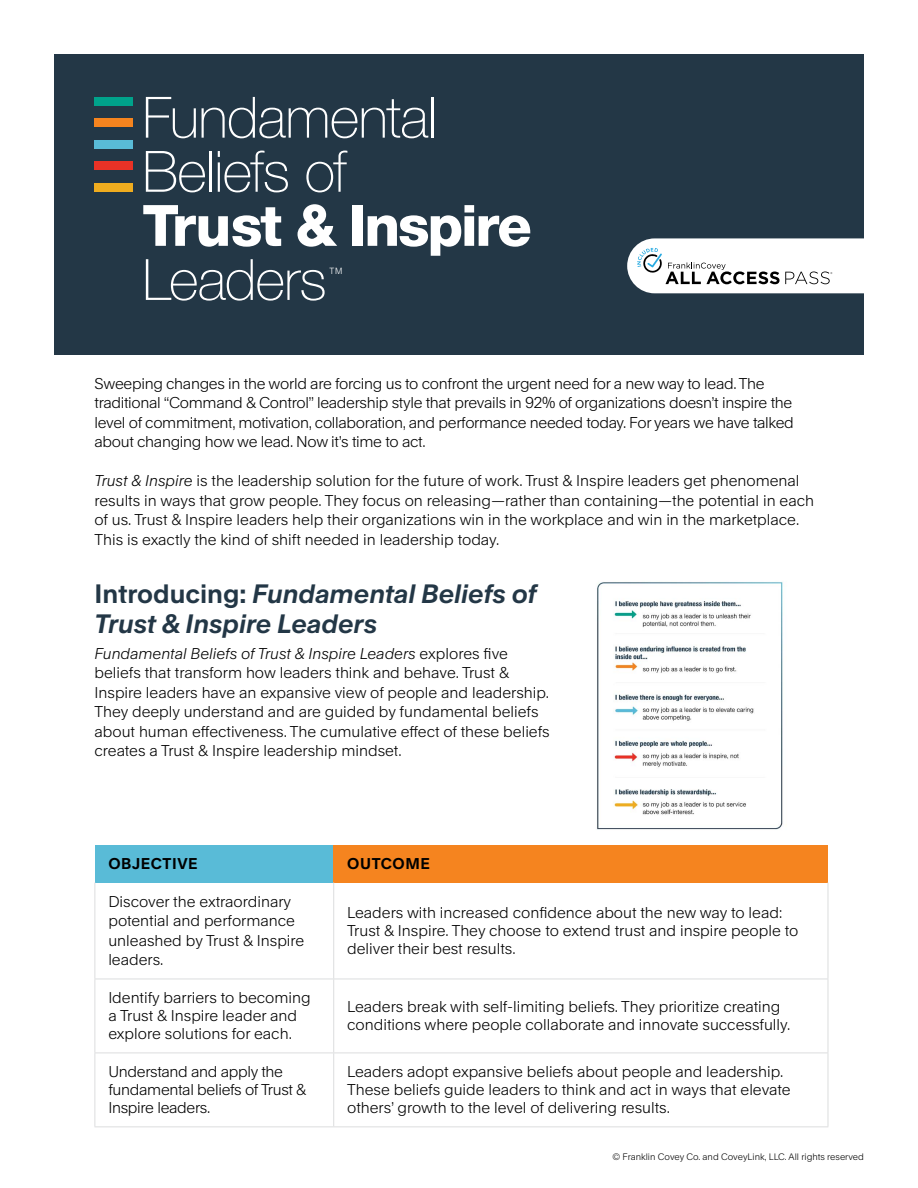
<style>
.page{position:relative;width:918px;height:1188px;background:#fff}
.page>*{position:absolute;margin:0;border:0;box-sizing:border-box;transform-origin:0 0}
.t1{font:italic 700 25.5px/30px "Rand";color:#233746}
.t2{font:300 15px/19.5px "Rand";color:#000}
.t3{font:300 15px/19.5px "Rand";letter-spacing:-.02em;color:#000}
.t4{font:700 15px "Rand";letter-spacing:.04em;color:#000}
.t5{font:300 9px "Rand";color:#000}
.t6{font:300 8.7px "Helvetica";color:#fff}
.s1{font-style:italic}
.s2{font-style:normal}
</style>
<div class="page">
<div style="left:54px;top:54px;width:810px;height:300px;background:#233746"></div>
<svg style="left:146px;top:97px;width:50px;height:41px"></svg>
<svg style="left:202px;top:97px;width:226px;height:41px"></svg>
<hr style="left:431px;top:97px;width:3px;height:41px;background:#fff">
<svg style="left:146px;top:151px;width:59px;height:41px"></svg>
<hr style="left:210px;top:151px;width:2px;height:41px;background:#fff">
<svg style="left:218px;top:151px;width:70px;height:41px"></svg>
<svg style="left:306px;top:151px;width:41px;height:41px"></svg>
<svg style="left:143px;top:205px;width:138px;height:42px"></svg>
<svg style="left:298px;top:204px;width:39px;height:43px"></svg>
<div style="left:352px;top:205px;width:11px;height:41px;background:#fff"></div>
<svg style="left:368px;top:205px;width:162px;height:51px"></svg>
<svg style="left:146px;top:259px;width:179px;height:42px"></svg>
<div style="left:94px;top:97px;width:39px;height:8px;background:#00a28b"></div>
<div style="left:94px;top:118px;width:39px;height:9px;background:#f5841f"></div>
<div style="left:94px;top:140px;width:39px;height:9px;background:#59bbd7"></div>
<div style="left:94px;top:161px;width:39px;height:9px;background:#e93226"></div>
<div style="left:94px;top:183px;width:39px;height:9px;background:#efac1f"></div>
<div style="left:627px;top:238px;width:267px;height:55px;background:#fff;border-radius:27px"></div>
<svg style="left:637px;top:248px;width:195px;height:36px"></svg>
<div style="left:95px;top:845px;width:239px;height:38px;background:#59bbd7"></div>
<div style="left:334px;top:845px;width:494px;height:38px;background:#f5841f"></div>
<hr style="left:94px;top:883px;width:1px;height:96px;background:#dcddde">
<hr style="left:333px;top:883px;width:1px;height:96px;background:#dcddde">
<hr style="left:828px;top:883px;width:1px;height:96px;background:#dcddde">
<hr style="left:94px;top:979px;width:240px;height:1px;background:#dcddde">
<hr style="left:94px;top:979px;width:1px;height:74px;background:#dcddde">
<hr style="left:334px;top:979px;width:494px;height:1px;background:#dcddde">
<hr style="left:333px;top:979px;width:1px;height:74px;background:#dcddde">
<hr style="left:828px;top:979px;width:1px;height:74px;background:#dcddde">
<hr style="left:94px;top:1053px;width:240px;height:1px;background:#dcddde">
<hr style="left:94px;top:1053px;width:1px;height:73px;background:#dcddde">
<hr style="left:334px;top:1053px;width:494px;height:1px;background:#dcddde">
<hr style="left:333px;top:1053px;width:1px;height:73px;background:#dcddde">
<hr style="left:828px;top:1053px;width:1px;height:73px;background:#dcddde">
<hr style="left:94px;top:1126px;width:240px;height:1px;background:#dcddde">
<hr style="left:334px;top:1126px;width:494px;height:1px;background:#dcddde">
<img style="left:597px;top:582px;width:186px;height:248px">
<p class="t6" style="left:330px;top:264px;width:14px">TM</p>
<p class="t3" style="left:94px;top:372px;width:701px">Sweeping changes in the world are forcing us to confront the urgent need for a new way to lead. The traditional “Command &amp; Control” leadership style that prevails in 92% of organizations doesn’t inspire the level of commitment, motivation, collaboration, and performance needed today. For years we have talked about changing how we lead. Now it’s time to act.</p>
<p class="t2" style="left:94px;top:470px;width:721px"><span class="s1">Trust &amp; Inspire</span> is the leadership solution for the future of work. Trust &amp; Inspire leaders get phenomenal results in ways that grow people. They focus on releasing—rather than containing—the potential in each of us. Trust &amp; Inspire leaders help their organizations win in the workplace and win in the marketplace.<br>This is exactly the kind of shift needed in leadership today.</p>
<h1 class="t1" style="left:94px;top:576px;width:444px"><span class="s2">Introducing:</span> Fundamental Beliefs of<br>Trust &amp; Inspire Leaders</h1>
<p class="t2" style="left:94px;top:642px;width:457px"><span class="s1">Fundamental Beliefs of Trust &amp; Inspire Leaders</span> explores five beliefs that transform how leaders think and behave. Trust &amp; Inspire leaders have an expansive view of people and leadership.<br>They deeply understand and are guided by fundamental beliefs about human effectiveness. The cumulative effect of these beliefs creates a Trust &amp; Inspire leadership mindset.</p>
<p class="t4" style="left:108px;top:852px;width:91px">OBJECTIVE</p>
<p class="t4" style="left:347px;top:852px;width:84px">OUTCOME</p>
<p class="t2" style="left:108px;top:890px;width:197px">Discover the extraordinary potential and performance unleashed by Trust &amp; Inspire leaders.</p>
<p class="t2" style="left:347px;top:902px;width:453px;line-height:18px">Leaders with increased confidence about the new way to lead:<br>Trust &amp; Inspire. They choose to extend trust and inspire people to deliver their best results.</p>
<p class="t2" style="left:108px;top:987px;width:204px;line-height:18px">Identify barriers to becoming a Trust &amp; Inspire leader and explore solutions for each.</p>
<p class="t2" style="left:347px;top:996px;width:445px;line-height:18px">Leaders break with self-limiting beliefs. They prioritize creating conditions where people collaborate and innovate successfully.</p>
<p class="t3" style="left:108px;top:1061px;width:200px;line-height:18px">Understand and apply the fundamental beliefs of Trust &amp;<br>Inspire leaders.</p>
<p class="t2" style="left:347px;top:1061px;width:445px;line-height:18px">Leaders adopt expansive beliefs about people and leadership.<br>These beliefs guide leaders to think and act in ways that elevate others’ growth to the level of delivering results.</p>
<p class="t5" style="left:613px;top:1150px;width:253px">© Franklin Covey Co. and CoveyLink, LLC. All rights reserved</p>
</div>
